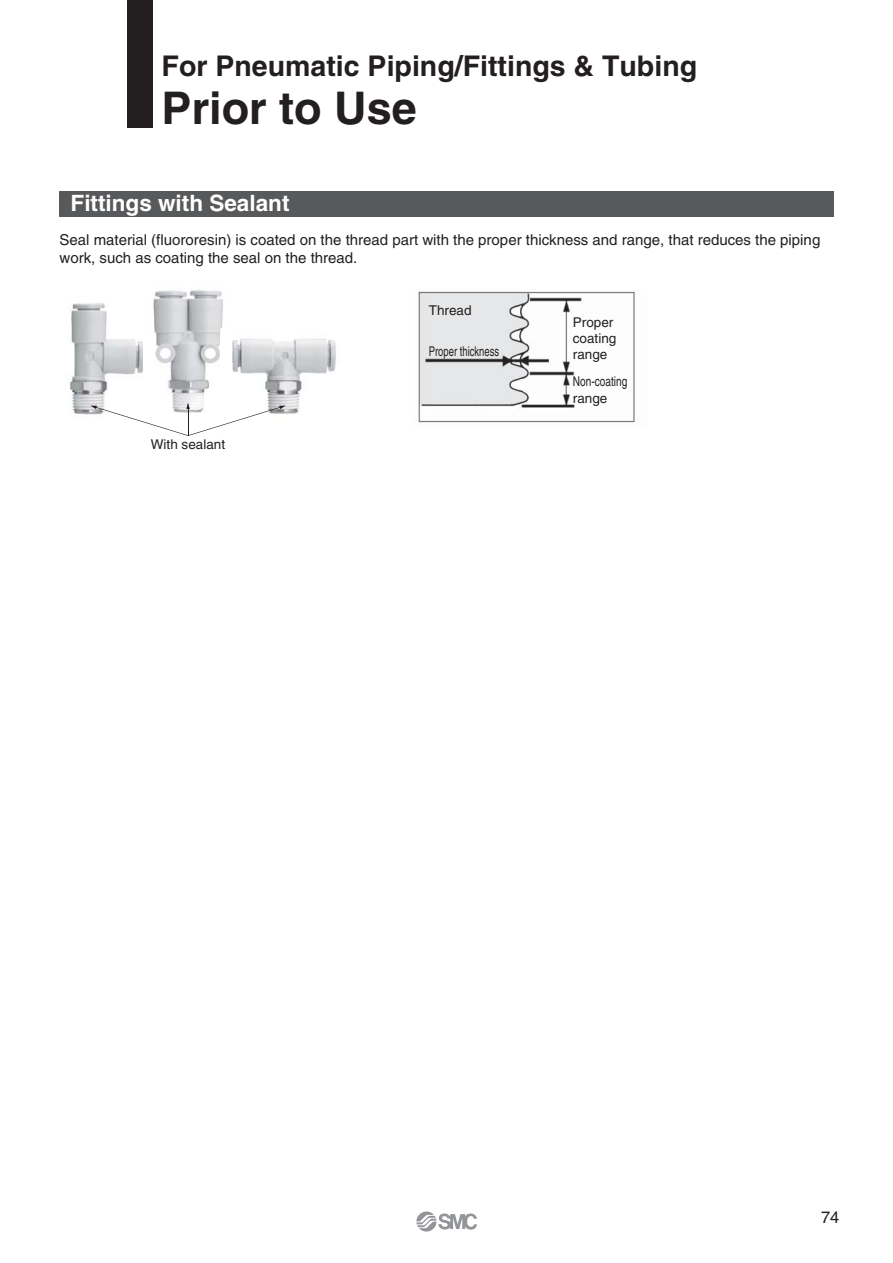
<style>
.page{position:relative;width:893px;height:1263px;background:#fff}
.page>*{position:absolute;margin:0;border:0;box-sizing:border-box;transform-origin:0 0}
.t1{font:700 45px "Helvetica";color:#231f20}
.t2{font:700 28.5px "Helvetica";color:#231f20}
.t3{font:700 22.5px "Helvetica";color:#fff}
.t4{font:16.5px "Helvetica";color:#231f20}
.t5{font:15px/18px "Helvetica";color:#231f20}
.t6{font:13.5px/16.2px "Helvetica";color:#231f20}
.t7{font:13.5px/16.2px "Helvetica";color:#231f20;scale:.75 1}
.t8{font:13.5px "Helvetica";color:#231f20;scale:.7 1}
</style>
<div class="page">
<img style="left:418px;top:291px;width:217px;height:132px">
<img style="left:70px;top:303px;width:73px;height:112px">
<img style="left:153px;top:290px;width:70px;height:113px">
<img style="left:220px;top:329px;width:116px;height:85px">
<div style="left:128px;top:0;width:25px;height:128px;background:#231f20"></div>
<div style="left:60px;top:191px;width:773px;height:26px;background:#58595b"></div>
<svg style="left:90px;top:403px;width:196px;height:33px"></svg>
<svg style="left:416px;top:1212px;width:61px;height:20px"></svg>
<h2 class="t2" style="left:162px;top:56px;width:537px">For Pneumatic Piping/Fittings &amp; Tubing</h2>
<h1 class="t1" style="left:162px;top:91px;width:257px">Prior to Use</h1>
<h3 class="t3" style="left:71px;top:195px;width:220px">Fittings with Sealant</h3>
<p class="t5" style="left:60px;top:232px;width:762px">Seal material (fluororesin) is coated on the thread part with the proper thickness and range, that reduces the piping work, such as coating the seal on the thread.</p>
<p class="t6" style="left:151px;top:438px;width:76px">With sealant</p>
<p class="t6" style="left:429px;top:303px;width:44px">Thread</p>
<p class="t8" style="left:429px;top:346px;width:102px">Proper thickness</p>
<p class="t6" style="left:573px;top:315px;width:45px">Proper coating range</p>
<p class="t7" style="left:573px;top:375px;width:74px">Non-coating range</p>
<p class="t4" style="left:821px;top:1211px;width:20px">74</p>
</div>
